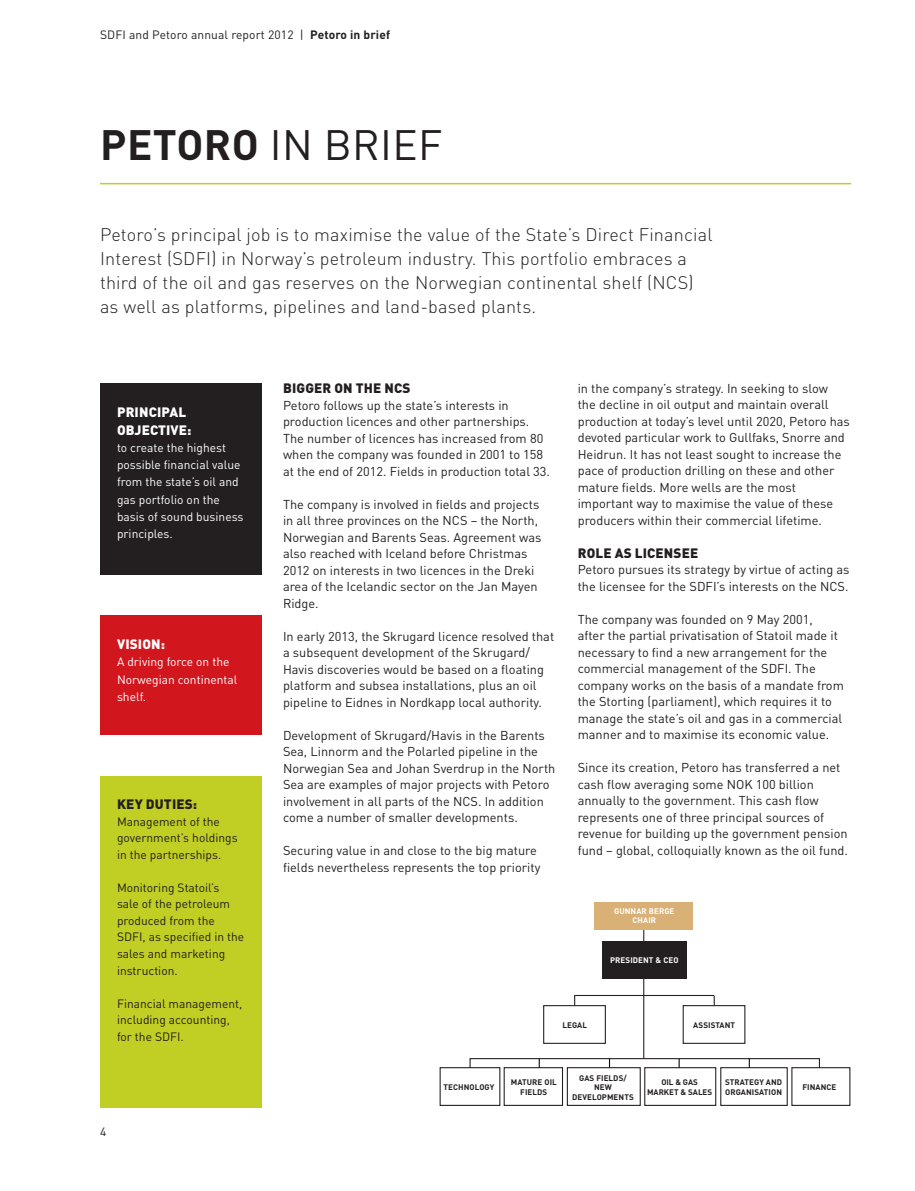
<style>
.page{position:relative;width:915px;height:1191px;background:#fff}
.page>*{position:absolute;margin:0;border:0;box-sizing:border-box;transform-origin:0 0}
.t1{font:42px "DIN Pro";color:#231f20}
.t2{font:300 18px/24px "DIN Pro";letter-spacing:.01em;color:#231f20}
.t3{font:900 13.5px "DIN Pro";letter-spacing:.01em;color:#231f20}
.t4{font:900 13.5px/18px "DIN Pro";letter-spacing:.01em;color:#fff}
.t5{font:12.75px/16.5px "DIN Pro";color:#231f20}
.t6{font:12px/16.5px "DIN Pro";color:#231f20}
.t7{font:12px/17.2px "DIN Pro";color:#fff}
.t8{font:700 7.95px/9.6px "DIN Pro";letter-spacing:.01em;color:#231f20;text-align:center}
.t9{font:700 7.95px/9.6px "DIN Pro";letter-spacing:.01em;color:#fff;text-align:center}
.s1{font-weight:700}
</style>
<div class="page">
<div style="left:100px;top:383px;width:161px;height:191px;background:#231f20"></div>
<div style="left:100px;top:615px;width:161px;height:119px;background:#d2161e"></div>
<div style="left:100px;top:775px;width:161px;height:332px;background:#c1ce23"></div>
<div style="left:594px;top:901px;width:99px;height:28px;background:#d9b076"></div>
<svg style="left:469px;top:929px;width:351px;height:146px"></svg>
<div style="left:504px;top:1067px;width:58px;height:38px;background:#fff"></div>
<div style="left:503px;top:1067px;width:60px;height:39px;border:1px solid #231f20"></div>
<div style="left:567px;top:1067px;width:73px;height:38px;background:#fff"></div>
<div style="left:566px;top:1067px;width:74px;height:39px;border:1px solid #231f20"></div>
<div style="left:644px;top:1067px;width:71px;height:38px;background:#fff"></div>
<div style="left:644px;top:1067px;width:72px;height:39px;border:1px solid #231f20"></div>
<div style="left:720px;top:1067px;width:67px;height:38px;background:#fff"></div>
<div style="left:720px;top:1067px;width:67px;height:39px;border:1px solid #231f20"></div>
<div style="left:791px;top:1067px;width:58px;height:38px;background:#fff"></div>
<div style="left:791px;top:1067px;width:59px;height:39px;border:1px solid #231f20"></div>
<div style="left:440px;top:1067px;width:59px;height:38px;background:#fff"></div>
<div style="left:439px;top:1067px;width:61px;height:39px;border:1px solid #231f20"></div>
<hr style="left:100px;top:183px;width:750px;height:1px;background:#c1ce23">
<p class="t6" style="left:100px;top:26px;width:291px">SDFI and Petoro annual report 2012 | <span class="s1">Petoro in brief</span></p>
<h1 class="t1" style="left:100px;top:116px;width:247px"><span class="s1">PETORO</span> in brief</h1>
<p class="t2" style="left:100px;top:221px;width:614px">Petoro’s principal job is to maximise the value of the State’s Direct Financial Interest (SDFI) in Norway’s petroleum industry. This portfolio embraces a third of the oil and gas reserves on the Norwegian continental shelf (NCS) as well as platforms, pipelines and land-based plants.</p>
<p class="t4" style="left:117px;top:402px;width:76px">PRINCIPAL<br>OBJECTIVE:</p>
<p class="t7" style="left:117px;top:438px;width:128px">to create the highest possible financial value from the state’s oil and gas portfolio on the basis of sound business principles.</p>
<p class="t4" style="left:117px;top:634px;width:49px">VISION:</p>
<p class="t7" style="left:117px;top:653px;width:122px">A driving force on the<br>Norwegian continental shelf.</p>
<p class="t3" style="left:117px;top:795px;width:82px">KEY DUTIES:</p>
<p class="t6" style="left:117px;top:813px;width:122px">Management of the government’s holdings in the partnerships.</p>
<p class="t6" style="left:117px;top:879px;width:129px">Monitoring Statoil’s sale of the petroleum produced from the<br>SDFI, as specified in the sales and marketing instruction.</p>
<p class="t6" style="left:117px;top:994px;width:127px">Financial management, including accounting, for the SDFI.</p>
<p class="t6" style="left:100px;top:1123px;width:8px">4</p>
<p class="t3" style="left:283px;top:379px;width:111px">BIGGER ON THE NCS</p>
<p class="t5" style="left:283px;top:396px;width:268px">Petoro follows up the state’s interests in production licences and other partnerships.<br>The number of licences has increased from 80 when the company was founded in 2001 to 158 at the end of 2012. Fields in production total 33.</p>
<p class="t5" style="left:283px;top:495px;width:260px">The company is involved in fields and projects in all three provinces on the NCS – the North, Norwegian and Barents Seas. Agreement was also reached with Iceland before Christmas 2012 on interests in two licences in the Dreki area of the Icelandic sector on the Jan Mayen Ridge.</p>
<p class="t5" style="left:283px;top:627px;width:273px">In early 2013, the Skrugard licence resolved that a subsequent development of the Skrugard/ Havis discoveries would be based on a floating platform and subsea installations, plus an oil pipeline to Eidnes in Nordkapp local authority.</p>
<p class="t5" style="left:283px;top:726px;width:274px">Development of Skrugard/Havis in the Barents Sea, Linnorm and the Polarled pipeline in the Norwegian Sea and Johan Sverdrup in the North Sea are examples of major projects with Petoro involvement in all parts of the NCS. In addition come a number of smaller developments.</p>
<p class="t5" style="left:283px;top:842px;width:259px">Securing value in and close to the big mature fields nevertheless represents the top priority</p>
<p class="t5" style="left:577px;top:379px;width:273px">in the company’s strategy. In seeking to slow<br>the decline in oil output and maintain overall production at today’s level until 2020, Petoro has devoted particular work to Gullfaks, Snorre and Heidrun. It has not least sought to increase the pace of production drilling on these and other mature fields. More wells are the most important way to maximise the value of these producers within their commercial lifetime.</p>
<p class="t3" style="left:577px;top:543px;width:122px">ROLE AS LICENSEE</p>
<p class="t5" style="left:577px;top:561px;width:273px">Petoro pursues its strategy by virtue of acting as the licensee for the SDFI’s interests on the NCS.</p>
<p class="t5" style="left:577px;top:610px;width:267px">The company was founded on 9 May 2001,<br>after the partial privatisation of Statoil made it necessary to find a new arrangement for the commercial management of the SDFI. The company works on the basis of a mandate from the Storting (parliament), which requires it to manage the state’s oil and gas in a commercial manner and to maximise its economic value.</p>
<p class="t5" style="left:577px;top:759px;width:272px">Since its creation, Petoro has transferred a net cash flow averaging some NOK 100 billion annually to the government. This cash flow represents one of three principal sources of revenue for building up the government pension fund – global, colloquially known as the oil fund.</p>
<p class="t9" style="left:614px;top:905px;width:62px">GUNNAR BERGE<br>CHAIR</p>
<p class="t9" style="left:610px;top:955px;width:70px">PRESIDENT &amp; CEO</p>
<p class="t8" style="left:562px;top:1019px;width:26px">LEGAL</p>
<p class="t8" style="left:693px;top:1019px;width:43px">ASSISTANT</p>
<p class="t8" style="left:443px;top:1082px;width:52px">TECHNOLOGY</p>
<p class="t8" style="left:510px;top:1077px;width:47px">MATURE OIL<br>FIELDS</p>
<p class="t8" style="left:572px;top:1072px;width:63px">GAS FIELDS/<br>NEW<br>DEVELOPMENTS</p>
<p class="t8" style="left:646px;top:1077px;width:67px">OIL &amp; GAS<br>MARKET &amp; SALES</p>
<p class="t8" style="left:724px;top:1077px;width:59px;text-align:left">STRATEGY AND<br>ORGANISATION</p>
<p class="t8" style="left:802px;top:1082px;width:35px">FINANCE</p>
</div>
